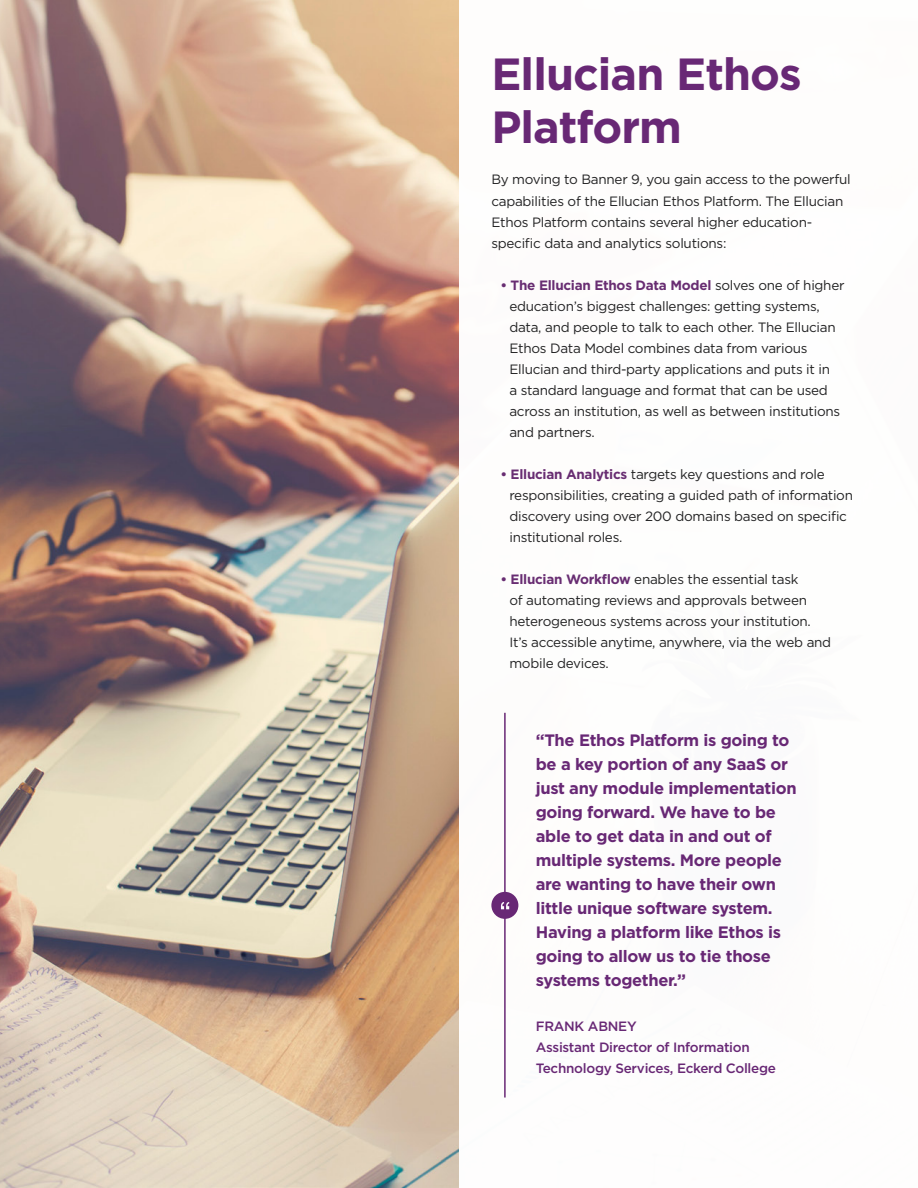
<style>
.page{position:relative;width:918px;height:1188px;background:#fff}
.page>*{position:absolute;margin:0;border:0;box-sizing:border-box;transform-origin:0 0}
.t1{font:700 45px/52.5px "Gotham";letter-spacing:-.02em;color:#682875}
.t2{font:700 16.5px/24px "Gotham";letter-spacing:-.02em;color:#682875}
.t3{font:13.5px/21px "Gotham";letter-spacing:-.02em;color:#222223}
.t4{font:500 13.5px/21px "Gotham";letter-spacing:-.02em;color:#682875}
.s1{font-weight:700;color:#682d72}
</style>
<div class="page">
<img style="left:0;top:0;width:459px;height:1188px">
<hr style="left:504px;top:713px;width:2px;height:385px;background:#682875">
<div style="left:491px;top:892px;width:27px;height:27px;background:#682875;border-radius:50%"></div>
<svg style="left:501px;top:902px;width:8px;height:7px"></svg>
<h1 class="t1" style="left:491px;top:48px;width:312px">Ellucian Ethos<br>Platform</h1>
<p class="t3" style="left:491px;top:169px;width:361px">By moving to Banner 9, you gain access to the powerful capabilities of the Ellucian Ethos Platform. The Ellucian Ethos Platform contains several higher education&shy;specific data and analytics solutions:</p>
<p class="t3" style="left:509px;top:274px;width:337px;text-indent:-9px"><span class="s1">• The Ellucian Ethos Data Model</span> solves one of higher education’s biggest challenges: getting systems, data, and people to talk to each other. The Ellucian Ethos Data Model combines data from various Ellucian and third-party applications and puts it in<br>a standard language and format that can be used across an institution, as well as between institutions and partners.</p>
<p class="t3" style="left:509px;top:463px;width:345px;text-indent:-9px"><span class="s1">• Ellucian Analytics</span> targets key questions and role responsibilities, creating a guided path of information discovery using over 200 domains based on specific institutional roles.</p>
<p class="t3" style="left:509px;top:568px;width:323px;text-indent:-9px"><span class="s1">• Ellucian Workflow</span> enables the essential task<br>of automating reviews and approvals between heterogeneous systems across your institution.<br>It’s accessible anytime, anywhere, via the web and mobile devices.</p>
<p class="t2" style="left:536px;top:728px;width:262px">“The Ethos Platform is going to be a key portion of any SaaS or just any module implementation going forward. We have to be able to get data in and out of multiple systems. More people are wanting to have their own little unique software system.<br>Having a platform like Ethos is going to allow us to tie those systems together.”</p>
<p class="t4" style="left:536px;top:1016px;width:242px">FRANK ABNEY<br>Assistant Director of Information<br>Technology Services, Eckerd College</p>
</div>
